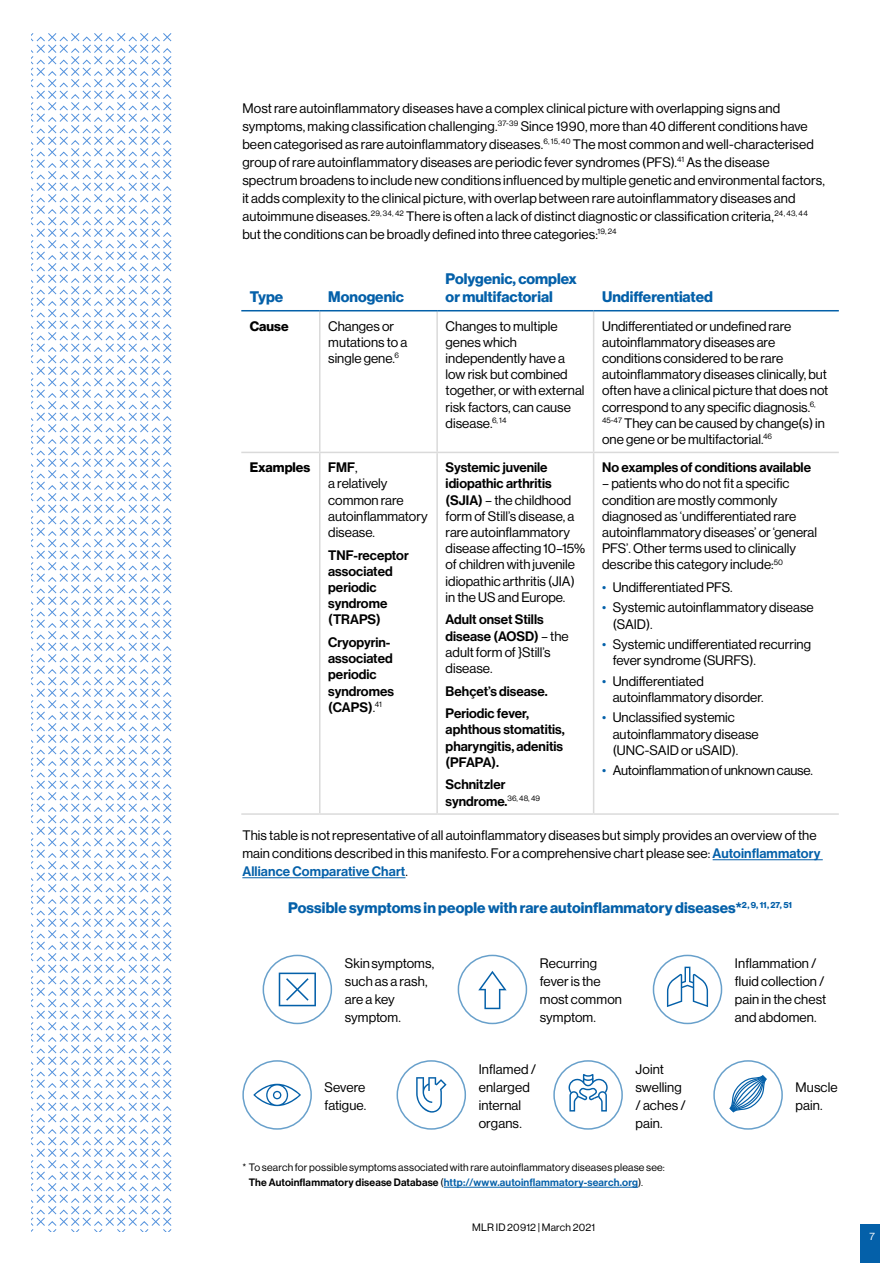
<style>
.page{position:relative;width:893px;height:1263px;background:#fff}
.page>*{position:absolute;margin:0;border:0;box-sizing:border-box;transform-origin:0 0}
.Body_text_Bold{font:700 15px/18px "Volta Modern Display 75";color:#0460a9}
.Address_phone{font:13.5px/16.2px "Volta Modern Display 55 Roman";color:#000}
.t1{font:500 13.5px/16.2px "Volta Modern Display 65";color:#000}
.t2{font:700 13.5px "Volta Modern Display 75";color:#000}
.Address_phone-2{font:10.5px/15px "Volta Modern Display 55 Roman";letter-spacing:.015em;color:#000}
.Time_Novartis_Blue{font:10.5px "Volta Modern Display 55 Roman";letter-spacing:.02em;color:#000}
.t3{font:10.5px "Volta Modern Display 55 Roman";color:#fff}
.s1{font-family:"Volta Modern Display 65";font-weight:500}
.s2{font-family:"Volta Modern Display 55 Roman";font-weight:400}
.s3{color:#0460a9}
.s4{font-family:"Volta Modern Display 65";font-weight:500;color:#0460a9}
</style>
<div class="page">
<div style="left:860px;top:1225px;width:19px;height:38px;background:#0460a9"></div>
<svg style="left:32px;top:33px;width:139px;height:1198px"></svg>
<svg style="left:279px;top:972px;width:37px;height:34px"></svg>
<div style="left:263px;top:955px;width:69px;height:69px;border:2px solid #68a0cb;border-radius:50%"></div>
<hr style="left:444px;top:1187px;width:194px;height:1px;background:#0460a9">
<hr style="left:319px;top:311px;width:1px;height:141px;background:#dadada">
<hr style="left:436px;top:311px;width:2px;height:141px;background:#dadada">
<hr style="left:593px;top:311px;width:1px;height:141px;background:#dadada">
<hr style="left:241px;top:452px;width:79px;height:1px;background:#dadada">
<hr style="left:320px;top:452px;width:117px;height:1px;background:#dadada">
<hr style="left:319px;top:453px;width:1px;height:360px;background:#dadada">
<hr style="left:437px;top:452px;width:157px;height:1px;background:#dadada">
<hr style="left:436px;top:453px;width:2px;height:360px;background:#dadada">
<hr style="left:594px;top:452px;width:245px;height:1px;background:#dadada">
<hr style="left:593px;top:453px;width:1px;height:360px;background:#dadada">
<hr style="left:241px;top:813px;width:79px;height:2px;background:#dadada">
<hr style="left:320px;top:813px;width:117px;height:2px;background:#dadada">
<hr style="left:437px;top:813px;width:157px;height:2px;background:#dadada">
<hr style="left:594px;top:813px;width:245px;height:2px;background:#dadada">
<hr style="left:241px;top:310px;width:79px;height:1px;background:#0460a9">
<hr style="left:320px;top:310px;width:117px;height:1px;background:#0460a9">
<hr style="left:437px;top:310px;width:157px;height:1px;background:#0460a9">
<hr style="left:594px;top:310px;width:245px;height:1px;background:#0460a9">
<hr style="left:713px;top:859px;width:110px;height:1px;background:#0460a9">
<hr style="left:242px;top:877px;width:163px;height:1px;background:#0460a9">
<svg style="left:478px;top:971px;width:29px;height:38px"></svg>
<div style="left:458px;top:955px;width:69px;height:69px;border:2px solid #68a0cb;border-radius:50%"></div>
<svg style="left:253px;top:1084px;width:48px;height:22px"></svg>
<div style="left:242px;top:1060px;width:70px;height:70px;border:2px solid #68a0cb;border-radius:50%"></div>
<svg style="left:416px;top:1077px;width:31px;height:36px"></svg>
<div style="left:396px;top:1060px;width:70px;height:70px;border:2px solid #68a0cb;border-radius:50%"></div>
<svg style="left:667px;top:967px;width:41px;height:40px"></svg>
<div style="left:653px;top:955px;width:69px;height:69px;border:2px solid #68a0cb;border-radius:50%"></div>
<svg style="left:568px;top:1074px;width:40px;height:38px"></svg>
<div style="left:553px;top:1060px;width:70px;height:70px;border:2px solid #68a0cb;border-radius:50%"></div>
<svg style="left:729px;top:1075px;width:38px;height:38px"></svg>
<div style="left:713px;top:1060px;width:70px;height:70px;border:2px solid #68a0cb;border-radius:50%"></div>
<p class="Address_phone" style="left:242px;top:99px;width:584px;line-height:18px">Most rare autoinflammatory diseases have a complex clinical picture with overlapping signs and symptoms, making classification challenging.<sup>37-39</sup> Since 1990, more than 40 different conditions have been categorised as rare autoinflammatory diseases.<sup>6,</sup> <sup>15,</sup> <sup>40</sup> The most common and well-characterised group of rare autoinflammatory diseases are periodic fever syndromes (PFS).<sup>41</sup> As the disease spectrum broadens to include new conditions influenced by multiple genetic and environmental factors, it adds complexity to the clinical picture, with overlap between rare autoinflammatory diseases and autoimmune diseases.<sup>29,</sup> <sup>34,</sup> <sup>42</sup> There is often a lack of distinct diagnostic or classification criteria,<sup>24,</sup> <sup>43,</sup> <sup>44 </sup>but the conditions can be broadly defined into three categories:<sup>19,</sup> <sup>24</sup></p>
<p class="Body_text_Bold" style="left:250px;top:288px;width:35px">Type</p>
<p class="Body_text_Bold" style="left:328px;top:288px;width:77px">Monogenic</p>
<p class="Body_text_Bold" style="left:446px;top:270px;width:133px">Polygenic, complex or multifactorial</p>
<p class="Body_text_Bold" style="left:602px;top:288px;width:112px">Undifferentiated</p>
<p class="t2" style="left:250px;top:318px;width:40px">Cause</p>
<p class="Address_phone" style="left:328px;top:318px;width:81px">Changes or mutations to a single gene.<sup>6</sup></p>
<p class="Address_phone" style="left:446px;top:318px;width:140px">Changes to multiple genes which independently have a low risk but combined together, or with external risk factors, can cause disease.<sup>6,</sup> <sup>14</sup></p>
<p class="Address_phone" style="left:602px;top:318px;width:228px">Undifferentiated or undefined rare autoinflammatory diseases are conditions considered to be rare autoinflammatory diseases clinically, but often have a clinical picture that does not correspond to any specific diagnosis.<sup>6, 45-47</sup> They can be caused by change(s) in one gene or be multifactorial.<sup>46</sup></p>
<p class="t2" style="left:250px;top:460px;width:62px">Examples</p>
<p class="Address_phone" style="left:328px;top:459px;width:101px"><span class="s1">FMF</span>,<br>a relatively common rare autoinflammatory disease.</p>
<p class="t1" style="left:328px;top:547px;width:82px">TNF-receptor associated periodic syndrome (TRAPS)</p>
<p class="t1" style="left:328px;top:634px;width:67px">Cryopyrin&shy;associated periodic syndromes (CAPS)<span class="s2">.</span><sup>41</sup></p>
<p class="Address_phone" style="left:446px;top:459px;width:141px"><span class="s1">Systemic juvenile idiopathic arthritis (SJIA)</span> – the childhood form of Still’s disease, a rare autoinflammatory disease affecting 10–15% of children with juvenile idiopathic arthritis (JIA) in the US and Europe.</p>
<p class="Address_phone" style="left:446px;top:611px;width:125px"><span class="s1">Adult onset Stills disease (AOSD)</span> – the adult form of }Still’s disease.</p>
<p class="t1" style="left:446px;top:683px;width:104px">Behçet’s disease.</p>
<p class="t1" style="left:446px;top:705px;width:121px">Periodic fever, aphthous stomatitis, pharyngitis, adenitis (PFAPA).</p>
<p class="t1" style="left:446px;top:777px;width:96px">Schnitzler syndrome.<sup>36,</sup> <sup>48,</sup> <sup>49</sup></p>
<p class="t1" style="left:602px;top:459px;width:210px">No examples of conditions available</p>
<p class="Address_phone" style="left:602px;top:475px;width:217px">– patients who do not fit a specific condition are mostly commonly diagnosed as ‘undifferentiated rare autoinflammatory diseases’ or ‘general PFS’. Other terms used to clinically describe this category include:<sup>50</sup></p>
<p class="Address_phone" style="left:602px;top:579px;width:132px"><span class="s3">•</span> Undifferentiated PFS.</p>
<p class="Address_phone" style="left:613px;top:599px;width:203px;text-indent:-11px"><span class="s3">•</span> Systemic autoinflammatory disease (SAID).</p>
<p class="Address_phone" style="left:613px;top:636px;width:200px;text-indent:-11px"><span class="s3">•</span> Systemic undifferentiated recurring fever syndrome (SURFS).</p>
<p class="Address_phone" style="left:613px;top:673px;width:152px;text-indent:-11px"><span class="s3">•</span> Undifferentiated autoinflammatory disorder.</p>
<p class="Address_phone" style="left:613px;top:709px;width:148px;text-indent:-11px"><span class="s3">•</span> Unclassified systemic autoinflammatory disease (UNC-SAID or uSAID).</p>
<p class="Address_phone" style="left:602px;top:762px;width:212px"><span class="s3">•</span> Autoinflammation of unknown cause.</p>
<p class="Address_phone" style="left:242px;top:826px;width:580px;line-height:18px">This table is not representative of all autoinflammatory diseases but simply provides an overview of the main conditions described in this manifesto. For a comprehensive chart please see: <span class="s4">Autoinflammatory<br>Alliance Comparative Chart</span>.</p>
<p class="Body_text_Bold" style="left:288px;top:899px;width:506px">Possible symptoms in people with rare autoinflammatory diseases*<sup>2,</sup> <sup>9,</sup> <sup>11,</sup> <sup>27,</sup> <sup>51</sup></p>
<p class="Address_phone" style="left:345px;top:954px;width:91px;line-height:18px">Skin symptoms, such as a rash, are a key symptom.</p>
<p class="Address_phone" style="left:325px;top:1078px;width:43px;line-height:18px">Severe fatigue.</p>
<p class="Address_phone" style="left:540px;top:954px;width:84px;line-height:18px">Recurring fever is the most common symptom.</p>
<p class="Address_phone" style="left:479px;top:1060px;width:59px;line-height:18px">Inflamed / enlarged internal organs.</p>
<p class="Address_phone" style="left:635px;top:1060px;width:52px;line-height:18px">Joint swelling / aches / pain.</p>
<p class="Address_phone-2" style="left:249px;top:1160px;width:418px;text-indent:-6px">* To search for possible symptoms associated with rare autoinflammatory diseases please see:<br><span class="s1">The Autoinflammatory disease Database</span> (<span class="s4">http://www.autoinflammatory-search.org</span>).</p>
<p class="Time_Novartis_Blue" style="left:472px;top:1221px;width:124px">MLR ID 20912 | March 2021</p>
<p class="Address_phone" style="left:735px;top:954px;width:93px;line-height:18px">Inflammation / fluid collection / pain in the chest and abdomen.</p>
<p class="Address_phone" style="left:795px;top:1078px;width:44px;line-height:18px">Muscle pain.</p>
<p class="t3" style="left:869px;top:1230px;width:7px">7</p>
</div>
